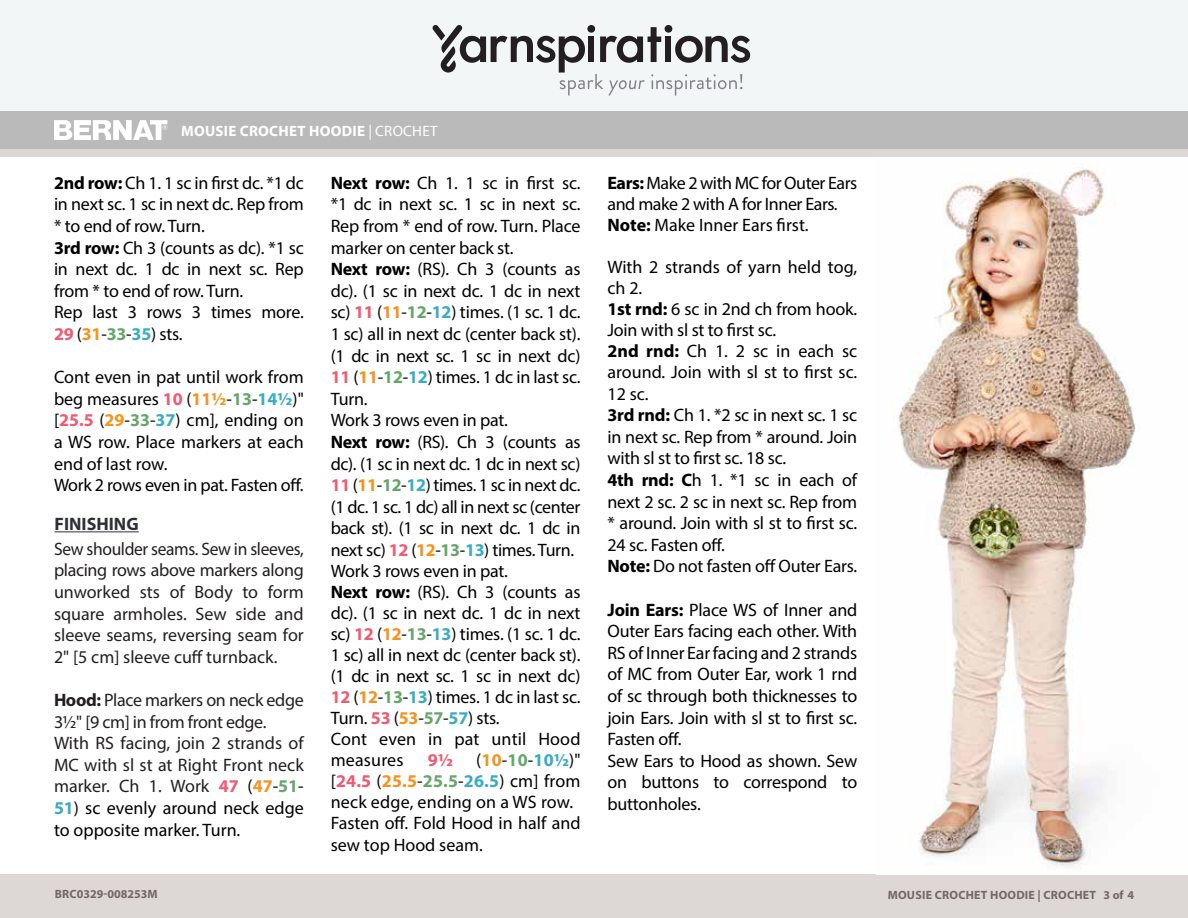
<style>
.page{position:relative;width:1188px;height:918px;background:#fff}
.page>*{position:absolute;margin:0;border:0;box-sizing:border-box;transform-origin:0 0}
.t1{font:18px/21.5px "Myriad Pro";letter-spacing:-.01em;color:#000}
.t2{font:18px/21.6px "Myriad Pro";color:#231f20;text-align:justify}
.t3{font:18px/24.6px "Myriad Pro";letter-spacing:-.02em;color:#231f20}
.Body{font:700 18px "Myriad Pro";color:#2d3135}
.t4{font:700 18px "Myriad Pro";color:#f05a72}
.Pattern_Title{font:700 15px "Myriad Pro";letter-spacing:.02em;color:#fff}
.t5{font:700 12px "Myriad Pro";letter-spacing:.02em;color:#746865}
.t6{font:700 12px "Myriad Pro";color:#746865}
.s1{font-weight:400}
.s2{font-weight:700}
.s3{font-weight:700;color:#f05a72}
.s4{font-weight:700;color:#f7931d}
.s5{font-weight:700;color:#65a76b}
.s6{font-weight:700;color:#39acc3}
.s7{font-weight:700;color:#6faadc}
.s8{color:#000}
</style>
<div class="page">
<div style="left:0;top:875px;width:1188px;height:43px;background:#ddd7d6"></div>
<div style="left:0;top:149px;width:1188px;height:9px;background:#ddd7d6"></div>
<div style="left:0;top:111px;width:1188px;height:38px;background:#bababa"></div>
<svg style="left:54px;top:120px;width:113px;height:20px"></svg>
<div style="left:0;top:0;width:1188px;height:111px;background:#f3f6f7"></div>
<svg style="left:433px;top:25px;width:318px;height:71px"></svg>
<hr style="left:0;top:874px;width:1188px;height:1px;background:#ddd8d7">
<img style="left:898px;top:167px;width:237px;height:700px">
<hr style="left:55px;top:531px;width:84px;height:1px;background:#2d3135">
<p class="Pattern_Title" style="left:181px;top:121px;width:258px">MOUSIE CROCHET HOODIE <span class="s1">| CROCHET</span></p>
<p class="t1" style="left:54px;top:172px;width:251px"><span class="s2">2nd row:</span> Ch 1. 1 sc in first dc. *1 dc in next sc. 1 sc in next dc. Rep from * to end of row. Turn.<br><span class="s2">3rd row:</span> Ch 3 (counts as dc). *1 sc in next dc. 1 dc in next sc. Rep from * to end of row. Turn.<br>Rep last 3 rows 3 times more.<br><span class="s3">29</span> (<span class="s4">31</span>-<span class="s5">33</span>-<span class="s6">35</span>) sts.</p>
<p class="t1" style="left:54px;top:366px;width:251px">Cont even in pat until work from beg measures <span class="s3">10</span> (<span class="s4">11½</span>-<span class="s5">13</span>-<span class="s6">14½</span>)" [<span class="s3">25.5</span> (<span class="s4">29</span>-<span class="s5">33</span>-<span class="s6">37</span>) cm], ending on a WS row. Place markers at each end of last row.<br>Work 2 rows even in pat. Fasten off.</p>
<p class="t3" style="left:54px;top:512px;width:251px;text-indent:75px"><span class="s7">G<br></span>Sew shoulder seams. Sew in sleeves,</p>
<p class="t2" style="left:54px;top:559px;width:251px">placing rows above markers along unworked sts of Body to form square armholes. Sew side and sleeve seams, reversing seam for 2" [5 cm] sleeve cuff turnback.</p>
<p class="t2" style="left:54px;top:689px;width:251px;text-align:left"><span class="s2">Hood:</span> Place markers on neck edge<br>3½" [9 cm] in from front edge.<br>With RS facing, join 2 strands of<br>MC with sl st at Right Front neck marker. Ch 1. Work <span class="s3">47</span> <span class="s8">(</span><span class="s4">47</span><span class="s8">-</span><span class="s5">51</span><span class="s8">-</span></p>
<p class="t1" style="left:54px;top:797px;width:251px"><span class="s6">51</span>) sc evenly around neck edge to opposite marker. Turn.</p>
<p class="Body" style="left:55px;top:512px;width:86px">FINISHING</p>
<p class="t6" style="left:55px;top:886px;width:105px">BRC0329-008253M</p>
<p class="t1" style="left:331px;top:172px;width:251px"><span class="s2">Next row:</span> Ch 1. 1 sc in first sc. *1 dc in next sc. 1 sc in next sc.<br>Rep from * end of row. Turn. Place marker on center back st.<br><span class="s2">Next row:</span> (RS). Ch 3 (counts as dc). (1 sc in next dc. 1 dc in next sc) <span class="s3">11</span> (<span class="s4">11</span>-<span class="s5">12</span>-<span class="s6">12</span>) times. (1 sc. 1 dc.<br>1 sc) all in next dc (center back st). (1 dc in next sc. 1 sc in next dc)<br><span class="s3">11</span> (<span class="s4">11</span>-<span class="s5">12</span>-<span class="s6">12</span>) times. 1 dc in last sc.<br>Turn.<br>Work 3 rows even in pat.<br><span class="s2">Next row:</span> (RS). Ch 3 (counts as dc). (1 sc in next dc. 1 dc in next sc)<br><span class="s3">11</span> (<span class="s4">11</span>-<span class="s5">12</span>-<span class="s6">12</span>) times. 1 sc in next dc. (1 dc. 1 sc. 1 dc) all in next sc (center back st). (1 sc in next dc. 1 dc in next sc) <span class="s3">12</span> (<span class="s4">12</span>-<span class="s5">13</span>-<span class="s6">13</span>) times. Turn.<br>Work 3 rows even in pat.<br><span class="s2">Next row:</span> (RS). Ch 3 (counts as dc). (1 sc in next dc. 1 dc in next sc) <span class="s3">12</span> (<span class="s4">12</span>-<span class="s5">13</span>-<span class="s6">13</span>) times. (1 sc. 1 dc.<br>1 sc) all in next dc (center back st). (1 dc in next sc. 1 sc in next dc)<br><span class="s3">12</span> (<span class="s4">12</span>-<span class="s5">13</span>-<span class="s6">13</span>) times. 1 dc in last sc.<br>Turn. <span class="s3">53</span> (<span class="s4">53</span>-<span class="s5">57</span>-<span class="s6">57</span>) sts.<br>Cont even in pat until Hood measures</p>
<p class="t1" style="left:331px;top:749px;width:251px;text-indent:146px">(<span class="s4">10</span>-<span class="s5">10</span>-<span class="s6">10½</span>)" [<span class="s3">24.5</span> (<span class="s4">25.5</span>-<span class="s5">25.5</span>-<span class="s6">26.5</span>) cm] from neck edge, ending on a WS row.<br>Fasten off. Fold Hood in half and sew top Hood seam.</p>
<p class="t4" style="left:428px;top:748px;width:27px">9½</p>
<p class="t1" style="left:608px;top:172px;width:251px;line-height:21px"><span class="s2">Ears:</span> Make 2 with MC for Outer Ears and make 2 with A for Inner Ears.<br><span class="s2">Note:</span> Make Inner Ears first.</p>
<p class="t1" style="left:608px;top:256px;width:251px">With 2 strands of yarn held tog, ch 2.<br><span class="s2">1st rnd:</span> 6 sc in 2nd ch from hook.<br>Join with sl st to first sc.<br><span class="s2">2nd rnd:</span> Ch 1. 2 sc in each sc around. Join with sl st to first sc.<br>12 sc.<br><span class="s2">3rd rnd:</span> Ch 1. *2 sc in next sc. 1 sc in next sc. Rep from * around. Join with sl st to first sc. 18 sc.<br><span class="s2">4th rnd: C</span>h 1. *1 sc in each of next 2 sc. 2 sc in next sc. Rep from * around. Join with sl st to first sc.<br>24 sc. Fasten off.<br><span class="s2">Note:</span> Do not fasten off Outer Ears.</p>
<p class="t1" style="left:608px;top:598px;width:251px"><span class="s2">Join Ears:</span> Place WS of Inner and<br>Outer Ears facing each other. With<br>RS of Inner Ear facing and 2 strands of MC from Outer Ear, work 1 rnd of sc through both thicknesses to join Ears. Join with sl st to first sc.<br>Fasten off.<br>Sew Ears to Hood as shown. Sew on buttons to correspond to buttonholes.</p>
<p class="t5" style="left:888px;top:887px;width:248px">MOUSIE CROCHET HOODIE | CROCHET 3 of 4</p>
</div>
